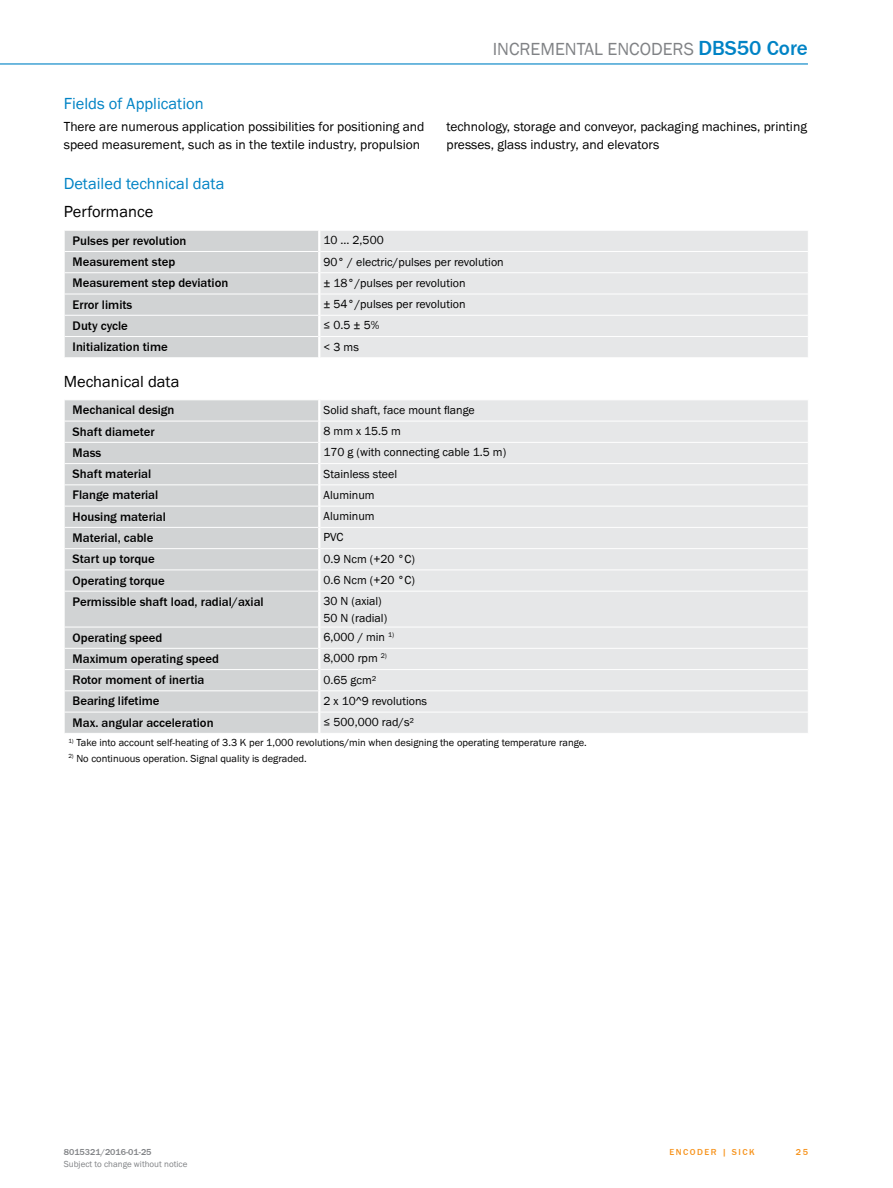
<style>
.page{position:relative;width:893px;height:1188px;background:#fff}
.page>*{position:absolute;margin:0;border:0;box-sizing:border-box;transform-origin:0 0}
.t1{font:18px "SICK Franklin";color:#808285}
.t2{font:16.5px "SICK Franklin";color:#0083c5}
.t3{font:16.5px "SICK Franklin";color:#000}
.t4{font:13.5px/17.9px "SICK Franklin";color:#000}
.t5{font:500 12.75px "SICK Franklin";color:#000}
.t6{font:12px/16.5px "SICK Franklin";color:#000}
.t7{font:10.5px "SICK Franklin";color:#000}
.t8{font:9px "SICK Franklin";color:#808285}
.t9{font:500 9px "SICK Franklin";color:#808285}
.t10{font:500 9px "SICK Franklin";letter-spacing:.17em;color:#f7941e}
.s1{font-weight:500;font-size:21px;color:#0083c5}
</style>
<div class="page">
<hr style="left:0;top:63px;width:808px;height:2px;background:#0083c5">
<div style="left:320px;top:231px;width:488px;height:126px;background:#e6e7e8"></div>
<hr style="left:320px;top:251px;width:488px;height:1px;background:#fff">
<hr style="left:320px;top:272px;width:488px;height:1px;background:#fff">
<hr style="left:320px;top:294px;width:488px;height:1px;background:#fff">
<hr style="left:320px;top:315px;width:488px;height:1px;background:#fff">
<svg style="left:64px;top:231px;width:255px;height:126px;background:#d3d4d5"></svg>
<hr style="left:320px;top:336px;width:488px;height:1px;background:#fff">
<hr style="left:318px;top:337px;width:2px;height:21px;background:#fff">
<div style="left:65px;top:400px;width:253px;height:333px;background:#d1d3d4"></div>
<div style="left:320px;top:400px;width:488px;height:333px;background:#e6e7e8"></div>
<hr style="left:65px;top:421px;width:253px;height:1px;background:#fff">
<hr style="left:320px;top:421px;width:488px;height:1px;background:#fff">
<hr style="left:65px;top:442px;width:253px;height:1px;background:#fff">
<hr style="left:320px;top:442px;width:488px;height:1px;background:#fff">
<hr style="left:65px;top:463px;width:253px;height:1px;background:#fff">
<hr style="left:320px;top:463px;width:488px;height:1px;background:#fff">
<hr style="left:65px;top:484px;width:253px;height:1px;background:#fff">
<hr style="left:320px;top:484px;width:488px;height:1px;background:#fff">
<hr style="left:65px;top:506px;width:253px;height:1px;background:#fff">
<hr style="left:320px;top:506px;width:488px;height:1px;background:#fff">
<hr style="left:65px;top:527px;width:253px;height:1px;background:#fff">
<hr style="left:320px;top:527px;width:488px;height:1px;background:#fff">
<hr style="left:65px;top:548px;width:253px;height:1px;background:#fff">
<hr style="left:320px;top:548px;width:488px;height:1px;background:#fff">
<hr style="left:65px;top:570px;width:253px;height:1px;background:#fff">
<svg style="left:64px;top:400px;width:1px;height:191px"></svg>
<hr style="left:320px;top:570px;width:488px;height:1px;background:#fff">
<hr style="left:65px;top:591px;width:253px;height:1px;background:#fff">
<hr style="left:320px;top:591px;width:488px;height:1px;background:#fff">
<hr style="left:65px;top:627px;width:253px;height:1px;background:#fff">
<hr style="left:320px;top:627px;width:488px;height:1px;background:#fff">
<hr style="left:65px;top:648px;width:253px;height:1px;background:#fff">
<hr style="left:320px;top:648px;width:488px;height:1px;background:#fff">
<hr style="left:65px;top:669px;width:253px;height:1px;background:#fff">
<hr style="left:320px;top:669px;width:488px;height:1px;background:#fff">
<hr style="left:65px;top:690px;width:253px;height:1px;background:#fff">
<hr style="left:320px;top:690px;width:488px;height:1px;background:#fff">
<hr style="left:65px;top:712px;width:253px;height:1px;background:#fff">
<svg style="left:64px;top:627px;width:1px;height:106px"></svg>
<hr style="left:320px;top:712px;width:488px;height:1px;background:#fff">
<h1 class="t1" style="left:493px;top:38px;width:317px">I ncremental encoders <span class="s1">DBS50 Core</span></h1>
<p class="t2" style="left:64px;top:93px;width:141px">Fields of Application</p>
<p class="t4" style="left:64px;top:118px;width:362px">There are numerous application possibilities for positioning and speed measurement, such as in the textile industry, propulsion</p>
<p class="t4" style="left:446px;top:118px;width:362px">technology, storage and conveyor, packaging machines, printing presses, glass industry, and elevators</p>
<p class="t2" style="left:64px;top:173px;width:162px">Detailed technical data</p>
<p class="t3" style="left:64px;top:201px;width:91px">Performance</p>
<p class="t5" style="left:73px;top:233px;width:115px">Pulses per revolution</p>
<p class="t6" style="left:324px;top:232px;width:62px">10 ... 2,500</p>
<p class="t5" style="left:73px;top:254px;width:104px">Measurement step</p>
<p class="t6" style="left:324px;top:253px;width:182px">90° / electric/pulses per revolution</p>
<p class="t5" style="left:73px;top:275px;width:157px">Measurement step deviation</p>
<p class="t6" style="left:324px;top:275px;width:144px">± 18°/pulses per revolution</p>
<p class="t5" style="left:73px;top:296px;width:61px">Error limits</p>
<p class="t6" style="left:324px;top:296px;width:144px">± 54°/pulses per revolution</p>
<p class="t5" style="left:73px;top:318px;width:57px">Duty cycle</p>
<p class="t6" style="left:324px;top:317px;width:57px">≤ 0.5 ± 5%</p>
<p class="t5" style="left:73px;top:339px;width:97px">Initialization time</p>
<p class="t6" style="left:324px;top:339px;width:37px">&lt;3ms</p>
<p class="t3" style="left:64px;top:371px;width:117px">Mechanical data</p>
<p class="t5" style="left:73px;top:402px;width:103px">Mechanical design</p>
<p class="t6" style="left:324px;top:402px;width:153px">Solid shaft, face mount flange</p>
<p class="t5" style="left:73px;top:424px;width:84px">Shaft diameter</p>
<p class="t6" style="left:324px;top:423px;width:79px">8 mm x 15.5 m</p>
<p class="t5" style="left:73px;top:445px;width:30px">Mass</p>
<p class="t6" style="left:324px;top:444px;width:184px">170 g (with connecting cable 1.5 m)</p>
<p class="t5" style="left:73px;top:466px;width:80px">Shaft material</p>
<p class="t6" style="left:324px;top:466px;width:75px">Stainless steel</p>
<p class="t5" style="left:73px;top:487px;width:87px">Flange material</p>
<p class="t6" style="left:324px;top:487px;width:53px">Aluminum</p>
<p class="t5" style="left:73px;top:509px;width:95px">Housing material</p>
<p class="t6" style="left:324px;top:508px;width:53px">Aluminum</p>
<p class="t5" style="left:73px;top:530px;width:82px">Material, cable</p>
<p class="t6" style="left:324px;top:529px;width:21px">PVC</p>
<p class="t5" style="left:73px;top:551px;width:84px">Start up torque</p>
<p class="t6" style="left:324px;top:551px;width:93px">0.9 Ncm (+20 °C)</p>
<p class="t5" style="left:73px;top:572px;width:94px">Operating torque</p>
<p class="t6" style="left:324px;top:572px;width:93px">0.6 Ncm (+20 °C)</p>
<p class="t5" style="left:73px;top:594px;width:193px">Permissible shaft load, radial/axial</p>
<p class="t6" style="left:324px;top:593px;width:65px">30 N (axial)<br>50 N (radial)</p>
<p class="t5" style="left:73px;top:630px;width:91px">Operating speed</p>
<p class="t6" style="left:324px;top:629px;width:72px">6,000 / min <sup>1)</sup></p>
<p class="t5" style="left:73px;top:651px;width:148px">Maximum operating speed</p>
<p class="t6" style="left:324px;top:650px;width:65px">8,000 rpm <sup>2)</sup></p>
<p class="t5" style="left:73px;top:672px;width:133px">Rotor moment of inertia</p>
<p class="t6" style="left:324px;top:672px;width:54px">0.65 gcm²</p>
<p class="t5" style="left:73px;top:693px;width:88px">Bearing lifetime</p>
<p class="t6" style="left:324px;top:693px;width:105px">2 x 10^9 revolutions</p>
<p class="t5" style="left:73px;top:715px;width:142px">Max. angular acceleration</p>
<p class="t6" style="left:324px;top:714px;width:92px">≤ 500,000 rad/s²</p>
<p class="t7" style="left:68px;top:736px;width:520px"><sup>1)</sup> Take into account self-heating of 3.3 K per 1,000 revolutions/min when designing the operating temperature range.</p>
<p class="t7" style="left:68px;top:752px;width:240px"><sup>2)</sup> No continuous operation. Signal quality is degraded.</p>
<p class="t9" style="left:64px;top:1146px;width:89px">8015321/2016-01-25</p>
<p class="t10" style="left:796px;top:1146px;width:14px">25</p>
<p class="t10" style="left:669px;top:1146px;width:87px">Encoder | SICK</p>
<p class="t8" style="left:64px;top:1159px;width:125px">Subject to change without notice</p>
</div>
